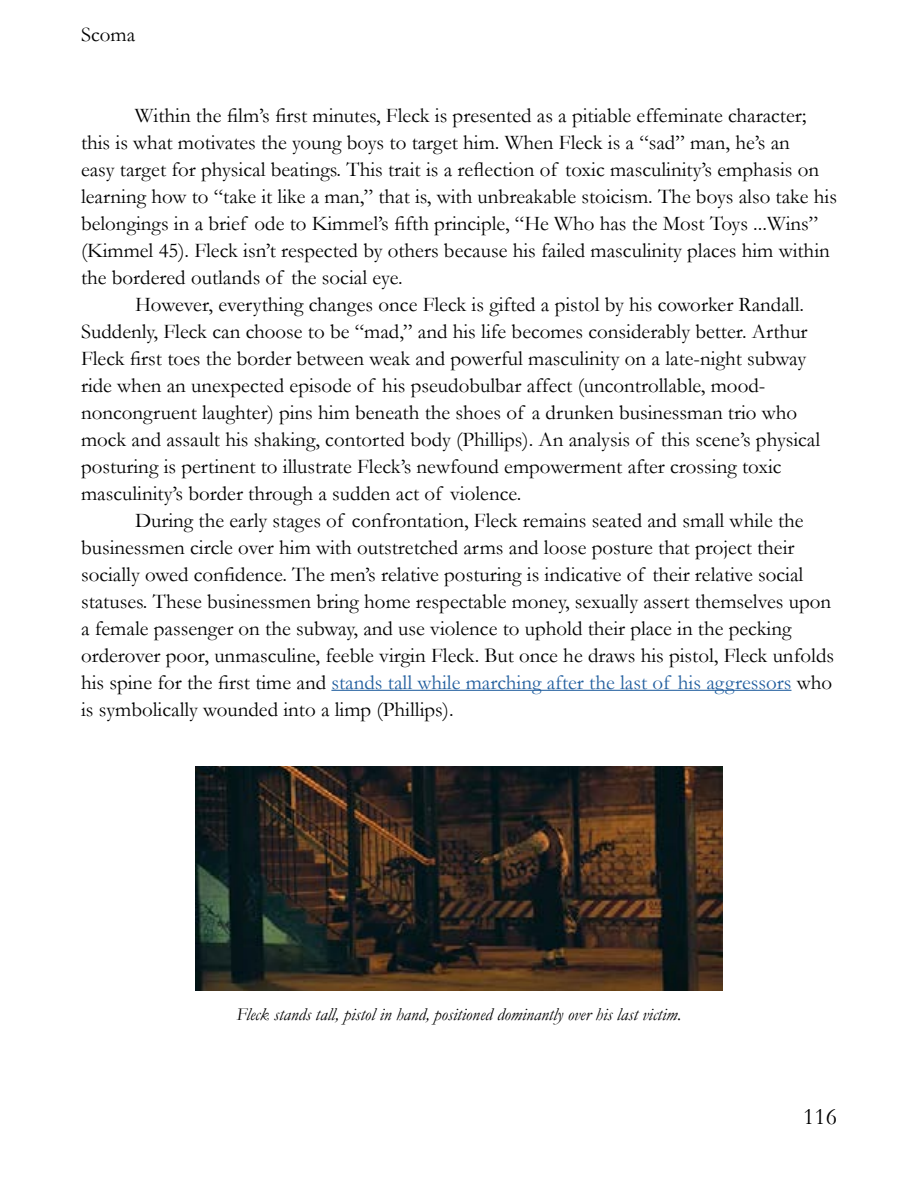
<style>
.page{position:relative;width:918px;height:1188px;background:#fff}
.page>*{position:absolute;margin:0;border:0;box-sizing:border-box;transform-origin:0 0}
.t1{font:24px "Garamond";color:#000}
.t2{font:21px "Garamond";color:#000}
.t3{font:21px "Garamond";color:#215e9e}
.t4{font:italic 18px "Garamond";color:#000}
.s1{color:#000}
</style>
<div class="page">
<hr style="left:331px;top:690px;width:460px;height:1px;background:#215e9e">
<img style="left:196px;top:767px;width:527px;height:223px">
<p class="t2" style="left:81px;top:23px;width:56px">Scoma</p>
<p class="t2" style="left:135px;top:104px;width:673px">Within the film’s first minutes, Fleck is presented as a pitiable effeminate character;</p>
<p class="t2" style="left:81px;top:131px;width:711px">this is what motivates the young boys to target him. When Fleck is a “sad” man, he’s an</p>
<p class="t2" style="left:81px;top:158px;width:740px">easy target for physical beatings. This trait is a reflection of toxic masculinity’s emphasis on</p>
<p class="t2" style="left:81px;top:185px;width:758px">learning how to “take it like a man,” that is, with unbreakable stoicism. The boys also take his</p>
<p class="t2" style="left:81px;top:212px;width:739px">belongings in a brief ode to Kimmel’s fifth principle, “He Who has the Most Toys ...Wins”</p>
<p class="t2" style="left:81px;top:239px;width:750px">(Kimmel 45). Fleck isn’t respected by others because his failed masculinity places him within</p>
<p class="t2" style="left:81px;top:266px;width:323px">the bordered outlands of the social eye.</p>
<p class="t2" style="left:135px;top:293px;width:671px">However, everything changes once Fleck is gifted a pistol by his coworker Randall.</p>
<p class="t2" style="left:81px;top:320px;width:728px">Suddenly, Fleck can choose to be “mad,” and his life becomes considerably better. Arthur</p>
<p class="t2" style="left:81px;top:347px;width:727px">Fleck first toes the border between weak and powerful masculinity on a late-night subway</p>
<p class="t2" style="left:81px;top:374px;width:686px">ride when an unexpected episode of his pseudobulbar affect (uncontrollable, mood-</p>
<p class="t2" style="left:81px;top:401px;width:718px">noncongruent laughter) pins him beneath the shoes of a drunken businessman trio who</p>
<p class="t2" style="left:81px;top:428px;width:741px">mock and assault his shaking, contorted body (Phillips). An analysis of this scene’s physical</p>
<p class="t2" style="left:81px;top:455px;width:702px">posturing is pertinent to illustrate Fleck’s newfound empowerment after crossing toxic</p>
<p class="t2" style="left:81px;top:482px;width:442px">masculinity’s border through a sudden act of violence.</p>
<p class="t2" style="left:135px;top:509px;width:670px">During the early stages of confrontation, Fleck remains seated and small while the</p>
<p class="t2" style="left:81px;top:536px;width:715px">businessmen circle over him with outstretched arms and loose posture that project their</p>
<p class="t2" style="left:81px;top:563px;width:724px">socially owed confidence. The men’s relative posturing is indicative of their relative social</p>
<p class="t2" style="left:81px;top:590px;width:752px">statuses. These businessmen bring home respectable money, sexually assert themselves upon</p>
<p class="t2" style="left:81px;top:617px;width:712px">a female passenger on the subway, and use violence to uphold their place in the pecking</p>
<p class="t2" style="left:81px;top:644px;width:755px">orderover poor, unmasculine, feeble virgin Fleck. But once he draws his pistol, Fleck unfolds</p>
<p class="t3" style="left:81px;top:671px;width:753px"><span class="s1">his spine for the first time and</span> stands tall while marching after the last of his aggressors <span class="s1">who</span></p>
<p class="t2" style="left:81px;top:698px;width:374px">is symbolically wounded into a limp (Phillips).</p>
<p class="t4" style="left:237px;top:1005px;width:446px">Fleck stands tall, pistol in hand, positioned dominantly over his last victim.</p>
<p class="t1" style="left:803px;top:1103px;width:35px">116</p>
</div>
